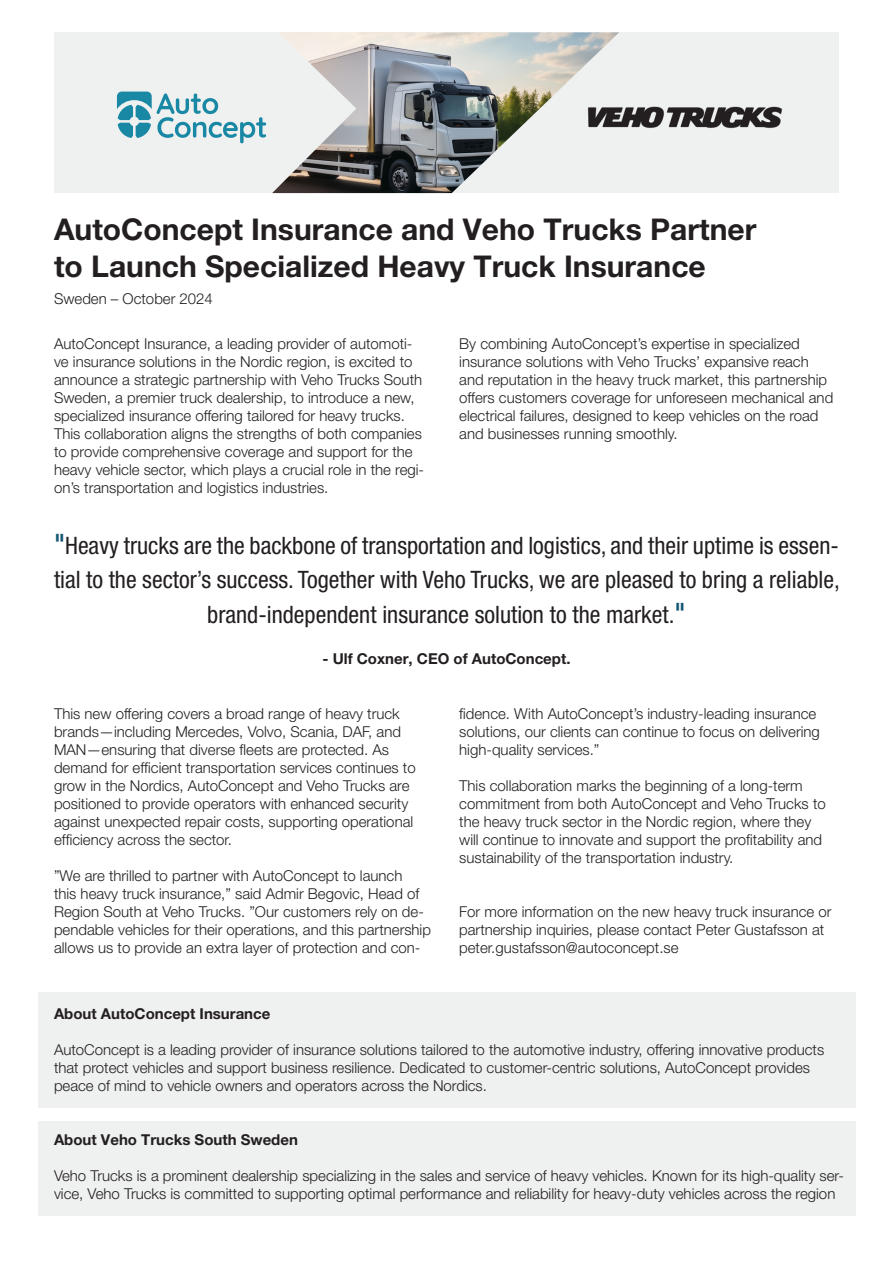
<style>
.page{position:relative;width:893px;height:1263px;background:#fff}
.page>*{position:absolute;margin:0;border:0;box-sizing:border-box;transform-origin:0 0}
.t1{font:700 30px/37.2px "Helvetica Neue LT Pro";color:#231f20}
.t2{font:condensed 24px/34.8px "Helvetica Neue LT Pro";color:#231f20;text-align:center}
.t3{font:300 15px/18px "Helvetica Neue LT Pro";color:#231f20}
.t4{font:700 15px "Helvetica Neue LT Pro";color:#231f20}
.s1{font-weight:700;font-stretch:normal;color:#145876}
</style>
<div class="page">
<div style="left:38px;top:992px;width:817px;height:116px;background:#eff0f0"></div>
<div style="left:38px;top:1121px;width:817px;height:94px;background:#eff0f0"></div>
<div style="left:55px;top:32px;width:784px;height:161px;background:#eff0f0"></div>
<img style="left:619px;top:106px;width:164px;height:23px">
<svg style="left:117px;top:92px;width:149px;height:51px"></svg>
<img style="left:272px;top:32px;width:347px;height:161px">
<p class="t1" style="left:54px;top:210px;width:704px">AutoConcept Insurance and Veho Trucks Partner to Launch Specialized Heavy Truck Insurance</p>
<p class="t3" style="left:54px;top:289px;width:160px">Sweden – October 2024</p>
<p class="t3" style="left:54px;top:334px;width:372px">AutoConcept Insurance, a leading provider of automoti&shy;ve insurance solutions in the Nordic region, is excited to announce a strategic partnership with Veho Trucks South Sweden, a premier truck dealership, to introduce a new, specialized insurance offering tailored for heavy trucks.<br>This collaboration aligns the strengths of both companies to provide comprehensive coverage and support for the heavy vehicle sector, which plays a crucial role in the regi&shy;on’s transportation and logistics industries.</p>
<p class="t3" style="left:459px;top:334px;width:376px">By combining AutoConcept’s expertise in specialized insurance solutions with Veho Trucks’ expansive reach and reputation in the heavy truck market, this partnership offers customers coverage for unforeseen mechanical and electrical failures, designed to keep vehicles on the road and businesses running smoothly.</p>
<p class="t2" style="left:54px;top:528px;width:787px"><span class="s1">"</span>Heavy trucks are the backbone of transportation and logistics, and their uptime is essen&shy;tial to the sector’s success. Together with Veho Trucks, we are pleased to bring a reliable, brand-independent insurance solution to the market.<span class="s1">"</span></p>
<p class="t4" style="left:322px;top:649px;width:250px">- Ulf Coxner, CEO of AutoConcept.</p>
<p class="t3" style="left:54px;top:704px;width:363px">This new offering covers a broad range of heavy truck brands—including Mercedes, Volvo, Scania, DAF, and MAN—ensuring that diverse fleets are protected. As demand for efficient transportation services continues to grow in the Nordics, AutoConcept and Veho Trucks are positioned to provide operators with enhanced security against unexpected repair costs, supporting operational efficiency across the sector.</p>
<p class="t3" style="left:54px;top:866px;width:379px">”We are thrilled to partner with AutoConcept to launch<br>this heavy truck insurance,” said Admir Begovic, Head of Region South at Veho Trucks. ”Our customers rely on de&shy;pendable vehicles for their operations, and this partnership allows us to provide an extra layer of protection and con-</p>
<p class="t3" style="left:459px;top:704px;width:362px">fidence. With AutoConcept’s industry-leading insurance solutions, our clients can continue to focus on delivering high-quality services.”</p>
<p class="t3" style="left:459px;top:776px;width:368px">This collaboration marks the beginning of a long-term commitment from both AutoConcept and Veho Trucks to the heavy truck sector in the Nordic region, where they will continue to innovate and support the profitability and sustainability of the transportation industry.</p>
<p class="t3" style="left:459px;top:902px;width:374px">For more information on the new heavy truck insurance or partnership inquiries, please contact Peter Gustafsson at peter.gustafsson@autoconcept.se</p>
<p class="t4" style="left:54px;top:1004px;width:218px">About AutoConcept Insurance</p>
<p class="t3" style="left:54px;top:1040px;width:772px">AutoConcept is a leading provider of insurance solutions tailored to the automotive industry, offering innovative products that protect vehicles and support business resilience. Dedicated to customer-centric solutions, AutoConcept provides peace of mind to vehicle owners and operators across the Nordics.</p>
<p class="t4" style="left:54px;top:1130px;width:245px">About Veho Trucks South Sweden</p>
<p class="t3" style="left:54px;top:1166px;width:791px">Veho Trucks is a prominent dealership specializing in the sales and service of heavy vehicles. Known for its high-quality ser&shy;vice, Veho Trucks is committed to supporting optimal performance and reliability for heavy-duty vehicles across the region</p>
</div>
